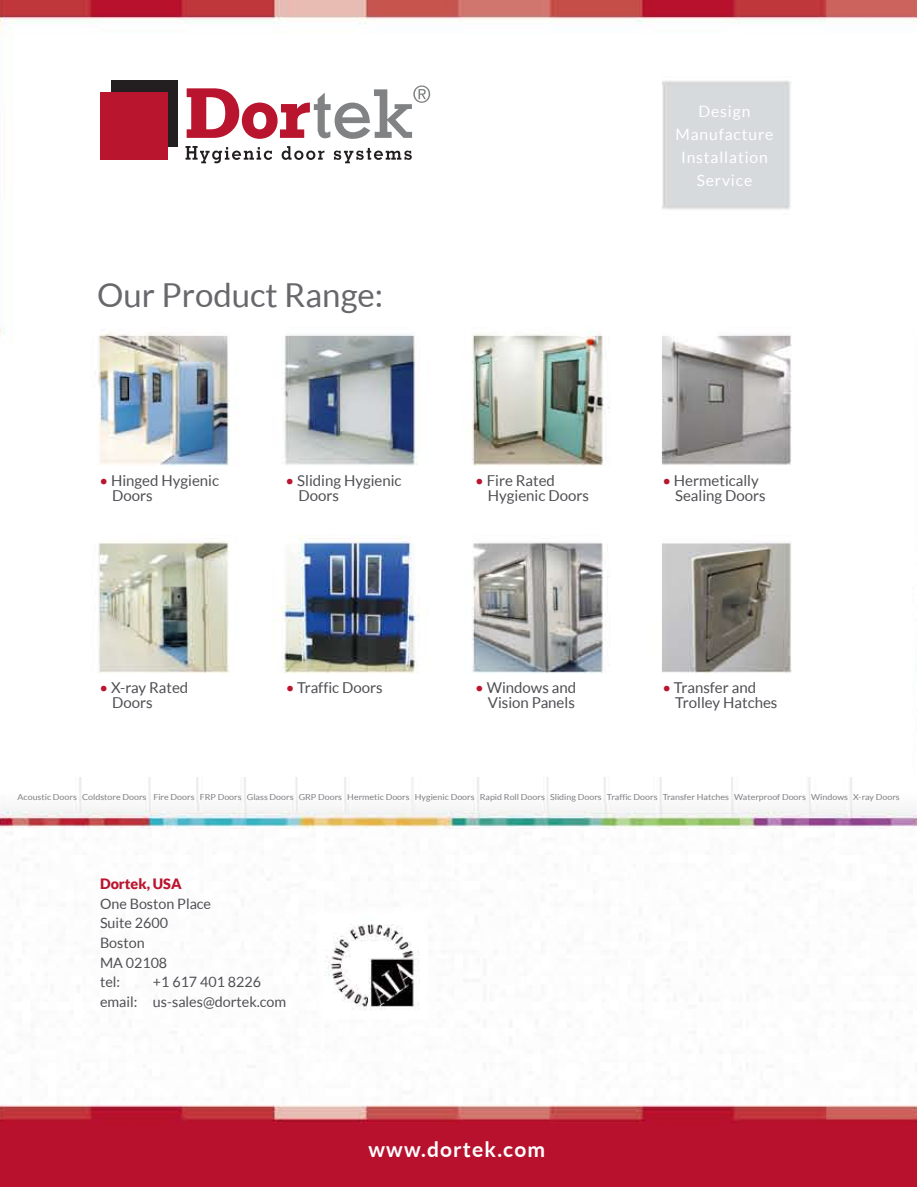
<style>
.page{position:relative;width:917px;height:1187px;background:#fff}
.page>*{position:absolute;margin:0;border:0;box-sizing:border-box;transform-origin:0 0}
.t1{font:33px "Lato";color:#68676c}
.t2{font:700 21px "Lato";letter-spacing:.055em;color:#fff}
.t3{font:15.6px/23px "Lato";letter-spacing:.055em;color:#fff;text-align:center}
.t4{font:15px/15px "Lato";color:#504e53}
.t5{font:14.25px/19.6px "Lato";color:#504e53}
.t6{font:8.25px "Lato";color:#807e83;scale:1.07 1}
.s1{color:#b9152e}
.s2{font-weight:900;color:#b9152e}
</style>
<div class="page">
<img style="left:0;top:0;width:916px;height:1186px">
<div style="left:111px;top:80px;width:67px;height:66px;background:#231f20"></div>
<div style="left:100px;top:92px;width:68px;height:67px;background:#b9152e"></div>
<svg style="left:185px;top:146px;width:87px;height:17px"></svg>
<svg style="left:281px;top:146px;width:43px;height:14px"></svg>
<svg style="left:334px;top:148px;width:77px;height:15px"></svg>
<svg style="left:187px;top:85px;width:243px;height:54px"></svg>
<p class="t1" style="left:97px;top:276px;width:287px">Our Product Range:</p>
<p class="t3" style="left:675px;top:100px;width:99px">Design<br>Manufacture<br>Installation<br>Service</p>
<p class="t4" style="left:112px;top:472px;width:108px;text-indent:-13px"><span class="s1">•</span> Hinged Hygienic<br>Doors</p>
<p class="t4" style="left:298px;top:472px;width:105px;text-indent:-13px"><span class="s1">•</span> Sliding Hygienic<br>Doors</p>
<p class="t4" style="left:487px;top:472px;width:102px;text-indent:-13px"><span class="s1">•</span> Fire Rated<br>Hygienic Doors</p>
<p class="t4" style="left:675px;top:472px;width:92px;text-indent:-13px"><span class="s1">•</span> Hermetically<br>Sealing Doors</p>
<p class="t4" style="left:112px;top:680px;width:78px;text-indent:-13px"><span class="s1">•</span> X-ray Rated<br>Doors</p>
<p class="t4" style="left:285px;top:680px;width:98px"><span class="s1">•</span> Traffic Doors</p>
<p class="t4" style="left:475px;top:680px;width:103px;text-align:right"><span class="s1">•</span> Windows and<br>Vision Panels</p>
<p class="t4" style="left:675px;top:680px;width:104px;text-indent:-13px"><span class="s1">•</span> Transfer and<br>Trolley Hatches</p>
<p class="t6" style="left:18px;top:792px;width:825px">Acoustic Doors Coldstore Doors Fire Doors FRP Doors Glass Doors GRP Doors Hermetic Doors Hygienic Doors Rapid Roll Doors Sliding Doors Traffic Doors Transfer Hatches Waterproof Doors Windows X-ray Doors</p>
<p class="t5" style="left:100px;top:873px;width:113px"><span class="s2">Dortek, USA<br></span>One Boston Place<br>Suite 2600<br>Boston<br>MA 02108<br>tel:</p>
<p class="t5" style="left:100px;top:972px;width:188px;text-indent:53px">+1 617 401 8226 email: us-sales@dortek.com</p>
<p class="t2" style="left:368px;top:1136px;width:178px">www.dortek.com</p>
</div>
